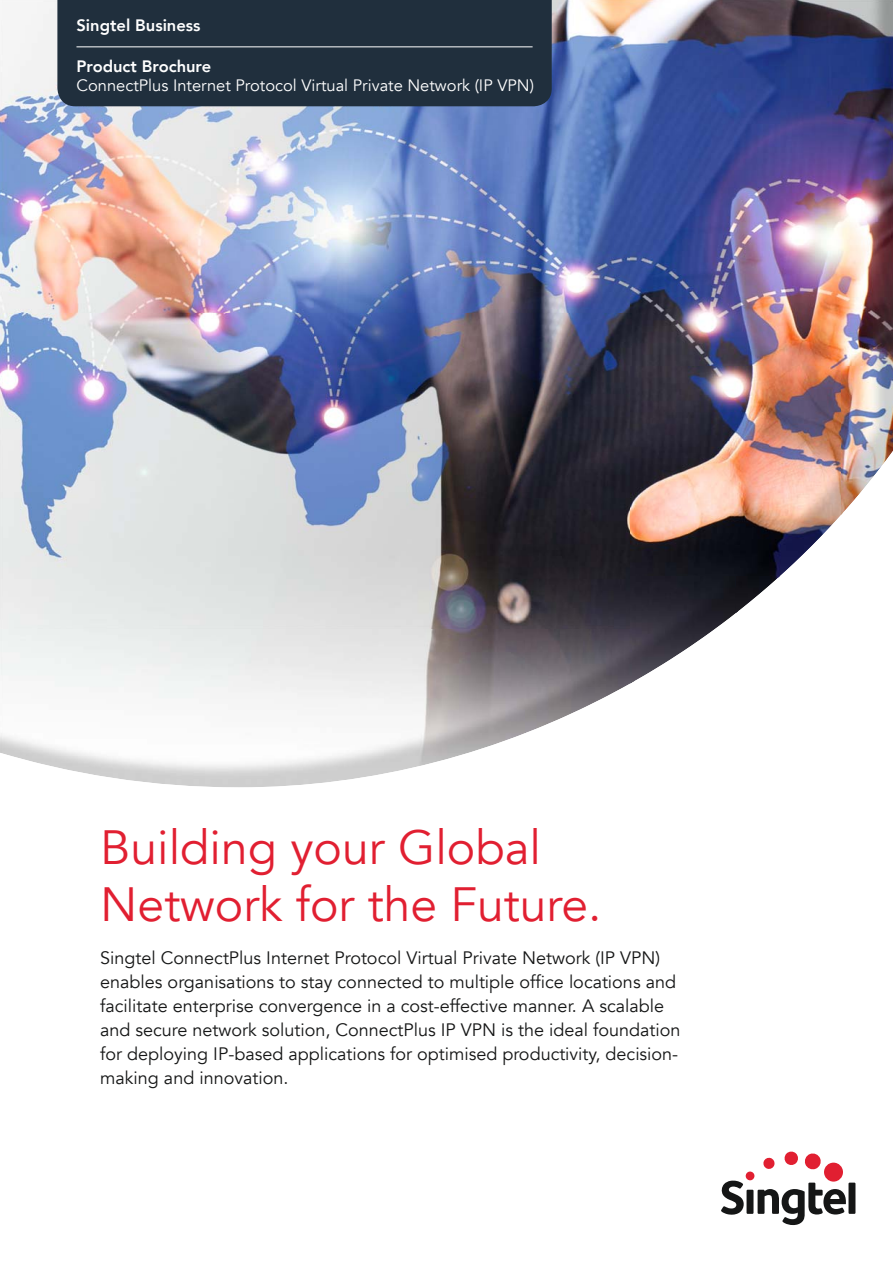
<style>
.page{position:relative;width:893px;height:1263px;background:#fff}
.page>*{position:absolute;margin:0;border:0;box-sizing:border-box;transform-origin:0 0}
.t1{font:48px/57.6px "Avenir";color:#e11f31}
.t2{font:18px/24px "Avenir";color:#151616}
.t3{font:16.5px "Avenir";color:#fff}
.t4{font:800 16.5px "Avenir";color:#fff}
</style>
<div class="page">
<img style="left:0;top:0;width:631px;height:629px">
<img style="left:631px;top:0;width:262px;height:366px">
<img style="left:631px;top:366px;width:211px;height:211px">
<img style="left:842px;top:366px;width:51px;height:148px">
<img style="left:631px;top:577px;width:105px;height:105px">
<img style="left:736px;top:577px;width:43px;height:36px">
<img style="left:0;top:629px;width:525px;height:158px">
<img style="left:525px;top:629px;width:107px;height:104px">
<svg style="left:745px;top:1171px;width:10px;height:9px"></svg>
<svg style="left:763px;top:1157px;width:12px;height:12px"></svg>
<svg style="left:784px;top:1151px;width:37px;height:19px"></svg>
<div style="left:824px;top:1162px;width:19px;height:19px;background:#e11f31;border-radius:50%"></div>
<div style="left:746px;top:1190px;width:7px;height:24px;background:#151616"></div>
<div style="left:848px;top:1182px;width:7px;height:32px;background:#151616"></div>
<svg style="left:721px;top:1180px;width:23px;height:35px"></svg>
<svg style="left:758px;top:1182px;width:88px;height:43px"></svg>
<div style="left:57px;top:0;width:495px;height:106px;background:#202f3d"></div>
<hr style="left:76px;top:46px;width:457px;height:1px;background:#fff">
<p class="t4" style="left:76px;top:15px;width:126px">Singtel Business</p>
<p class="t4" style="left:76px;top:55px;width:136px">Product Brochure</p>
<p class="t3" style="left:76px;top:75px;width:459px">ConnectPlus Internet Protocol Virtual Private Network (IP VPN)</p>
<h1 class="t1" style="left:100px;top:819px;width:503px">Building your Global<br>Network for the Future.</h1>
<p class="t2" style="left:100px;top:946px;width:582px">Singtel ConnectPlus Internet Protocol Virtual Private Network (IP VPN) enables organisations to stay connected to multiple office locations and facilitate enterprise convergence in a cost-effective manner. A scalable and secure network solution, ConnectPlus IP VPN is the ideal foundation for deploying IP-based applications for optimised productivity, decision&shy;making and innovation.</p>
</div>
